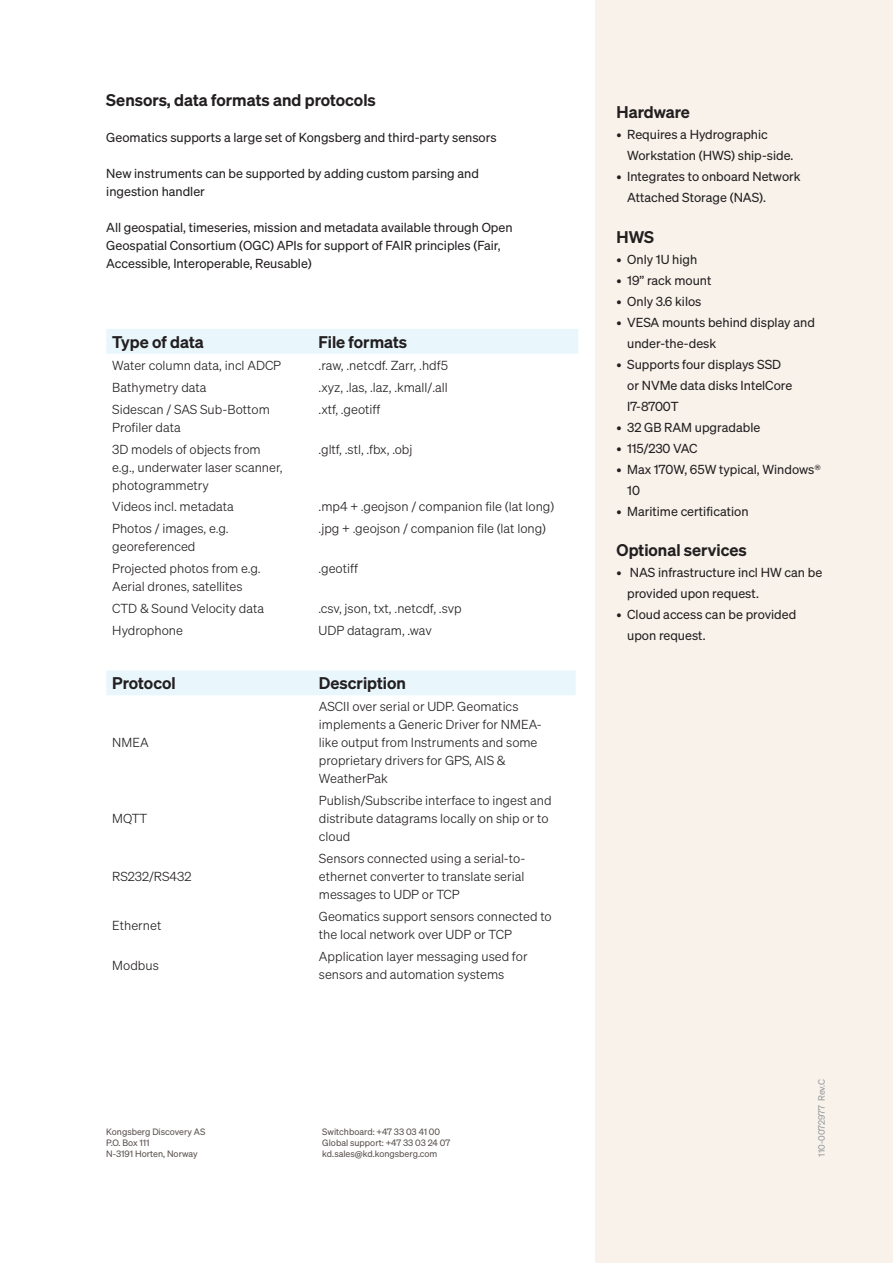
<style>
.page{position:relative;width:893px;height:1263px;background:#fff}
.page>*{position:absolute;margin:0;border:0;box-sizing:border-box;transform-origin:0 0}
.t1{font:600 16.5px "Sohne";color:#231f20}
.t2{font:12.75px/18px "Sohne Leicht";color:#231f20}
.t3{font:12.75px/21px "Sohne Buch";color:#231f20}
.t4{font:9px/10.8px "Sohne Buch";color:#574f4c}
.t5{font:9px "Sohne Buch";letter-spacing:-.005em;color:#97999c}
</style>
<div class="page">
<div style="left:595px;top:0;width:298px;height:1263px;background:#f8f2eb"></div>
<div style="left:106px;top:329px;width:472px;height:25px;background:#e9f7fd"></div>
<div style="left:106px;top:670px;width:470px;height:25px;background:#e9f7fd"></div>
<p class="t1" style="left:106px;top:90px;width:271px">Sensors, data formats and protocols</p>
<p class="t3" style="left:106px;top:127px;width:392px">Geomatics supports a large set of Kongsberg and third-party sensors</p>
<p class="t3" style="left:106px;top:165px;width:374px;line-height:18px">New instruments can be supported by adding custom parsing and ingestion handler</p>
<p class="t3" style="left:106px;top:219px;width:408px;line-height:18px">All geospatial, timeseries, mission and metadata available through Open<br>Geospatial Consortium (OGC) APIs for support of FAIR principles (Fair,<br>Accessible, Interoperable, Reusable)</p>
<p class="t1" style="left:112px;top:331px;width:93px">Type of data</p>
<p class="t1" style="left:319px;top:331px;width:90px">File formats</p>
<p class="t2" style="left:112px;top:356px;width:170px">Water column data, incl ADCP</p>
<p class="t2" style="left:319px;top:356px;width:131px">.raw, .netcdf. Zarr, .hdf5</p>
<p class="t2" style="left:112px;top:378px;width:96px">Bathymetry data</p>
<p class="t2" style="left:319px;top:378px;width:131px">.xyz, .las, .laz, .kmall/.all</p>
<p class="t2" style="left:112px;top:400px;width:159px">Sidescan / SAS Sub-Bottom<br>Profiler data</p>
<p class="t2" style="left:319px;top:400px;width:63px">.xtf, .geotiff</p>
<p class="t2" style="left:112px;top:440px;width:172px">3D models of objects from e.g., underwater laser scanner, photogrammetry</p>
<p class="t2" style="left:319px;top:440px;width:95px">.gltf, .stl, .fbx, .obj</p>
<p class="t2" style="left:112px;top:498px;width:123px">Videos incl. metadata</p>
<p class="t2" style="left:319px;top:498px;width:237px">.mp4 + .geojson / companion file (lat long)</p>
<p class="t2" style="left:112px;top:520px;width:118px">Photos / images, e.g. georeferenced</p>
<p class="t2" style="left:319px;top:520px;width:229px">.jpg + .geojson / companion file (lat long)</p>
<p class="t2" style="left:112px;top:560px;width:150px">Projected photos from e.g.<br>Aerial drones, satellites</p>
<p class="t2" style="left:319px;top:560px;width:41px">.geotiff</p>
<p class="t2" style="left:112px;top:600px;width:153px">CTD &amp; Sound Velocity data</p>
<p class="t2" style="left:319px;top:600px;width:145px">.csv, json, txt, .netcdf, .svp</p>
<p class="t2" style="left:112px;top:621px;width:72px">Hydrophone</p>
<p class="t2" style="left:319px;top:621px;width:115px">UDP datagram, .wav</p>
<p class="t1" style="left:112px;top:673px;width:65px">Protocol</p>
<p class="t1" style="left:319px;top:673px;width:88px">Description</p>
<p class="t2" style="left:112px;top:733px;width:38px">NMEA</p>
<p class="t2" style="left:112px;top:809px;width:37px">MQTT</p>
<p class="t2" style="left:112px;top:867px;width:81px">RS232/RS432</p>
<p class="t2" style="left:319px;top:697px;width:224px">ASCII over serial or UDP. Geomatics implements a Generic Driver for NMEA&shy;like output from Instruments and some proprietary drivers for GPS, AIS &amp;<br>WeatherPak</p>
<p class="t2" style="left:319px;top:791px;width:234px">Publish/Subscribe interface to ingest and distribute datagrams locally on ship or to cloud</p>
<p class="t2" style="left:319px;top:849px;width:208px;text-align:justify">Sensors connected using a serial-to&shy;ethernet converter to translate serial messages to UDP or TCP</p>
<p class="t2" style="left:112px;top:916px;width:51px">Ethernet</p>
<p class="t2" style="left:319px;top:907px;width:234px">Geomatics support sensors connected to the local network over UDP or TCP</p>
<p class="t2" style="left:112px;top:956px;width:48px">Modbus</p>
<p class="t2" style="left:319px;top:947px;width:210px">Application layer messaging used for sensors and automation systems</p>
<p class="t4" style="left:106px;top:1126px;width:101px">Kongsberg Discovery AS<br>P.O. Box 111<br>N-3191 Horten, Norway</p>
<p class="t4" style="left:322px;top:1126px;width:129px">Switchboard: +47 33 03 41 00<br>Global support: +47 33 03 24 07 kd.sales@kd.kongsberg.com</p>
<p class="t1" style="left:617px;top:102px;width:75px">Hardware</p>
<p class="t3" style="left:627px;top:124px;width:168px;text-indent:-11px">• Requires a Hydrographic<br>Workstation (HWS) ship-side.</p>
<p class="t3" style="left:627px;top:166px;width:175px;text-indent:-11px">• Integrates to onboard Network<br>Attached Storage (NAS).</p>
<p class="t1" style="left:617px;top:226px;width:39px">HWS</p>
<p class="t3" style="left:617px;top:248px;width:82px">• Only 1U high</p>
<p class="t3" style="left:617px;top:269px;width:96px">• 19’’ rack mount</p>
<p class="t3" style="left:617px;top:290px;width:86px">• Only 3.6 kilos</p>
<p class="t3" style="left:627px;top:311px;width:189px;text-indent:-11px">• VESA mounts behind display and under-the-desk</p>
<p class="t3" style="left:627px;top:353px;width:166px;text-indent:-11px">• Supports four displays SSD or NVMe data disks IntelCore<br>I7-8700T</p>
<p class="t3" style="left:617px;top:416px;width:145px">• 32 GB RAM upgradable</p>
<p class="t3" style="left:617px;top:437px;width:83px">• 115/230 VAC</p>
<p class="t3" style="left:627px;top:458px;width:195px;text-indent:-11px">• Max 170W, 65W typical, Windows®<br>10</p>
<p class="t3" style="left:617px;top:500px;width:133px">• Maritime certification</p>
<p class="t1" style="left:617px;top:540px;width:132px">Optional services</p>
<p class="t3" style="left:627px;top:562px;width:197px;text-indent:-11px">• NAS infrastructure incl HW can be provided upon request.</p>
<p class="t3" style="left:627px;top:604px;width:171px;text-indent:-11px">• Cloud access can be provided upon request.</p>
<p class="t5" style="left:816px;top:1157px;width:79px;rotate:-90deg">110-0072977 Rev.C</p>
</div>
